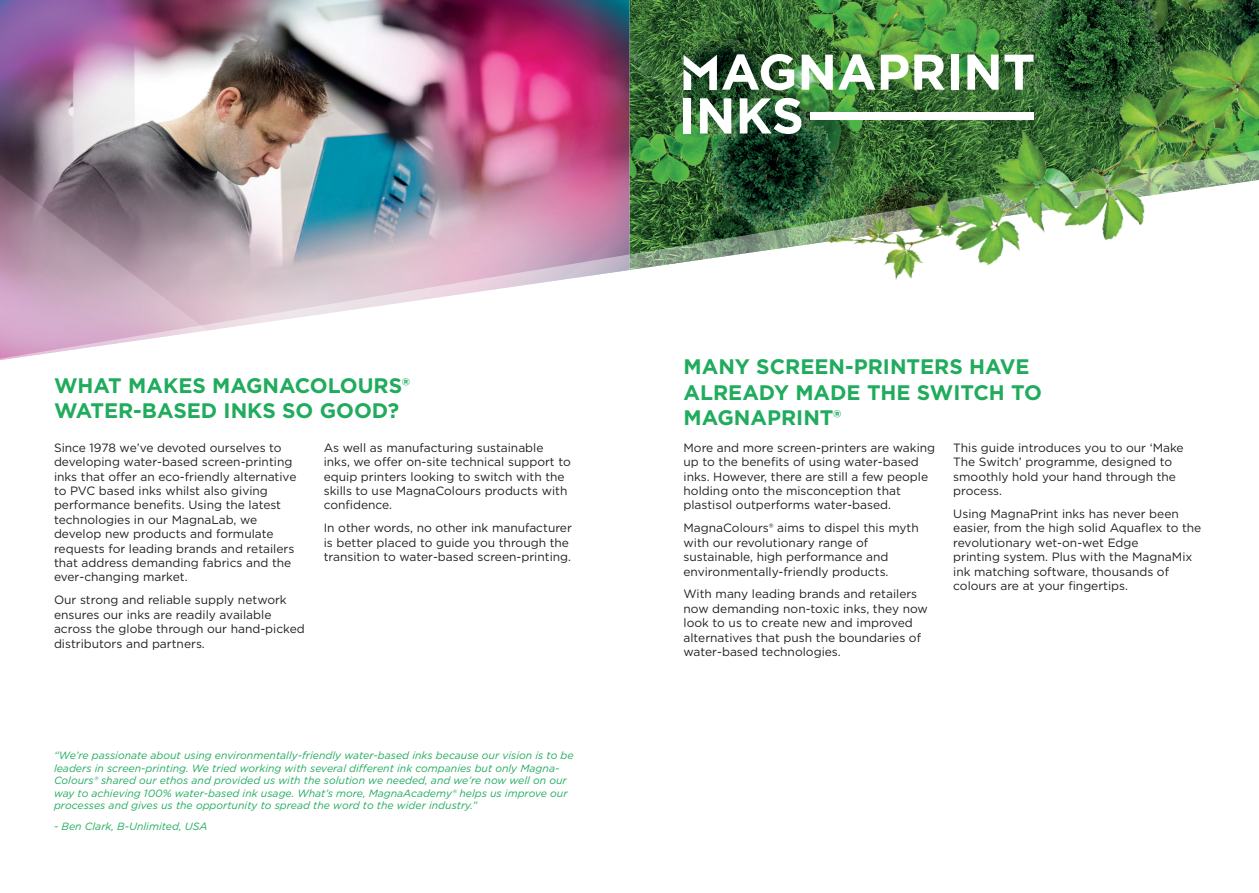
<style>
.page{position:relative;width:1259px;height:893px;background:#fff}
.page>*{position:absolute;margin:0;border:0;box-sizing:border-box;transform-origin:0 0}
.t1{font:700 21px/25.2px "Gotham";color:#20ab5d}
.t2{font:12px/14.4px "Gotham";color:#231f20}
.t3{font:italic 10.5px/12.6px "Gotham";color:#20ab5d}
</style>
<div class="page">
<img style="left:629px;top:0;width:194px;height:147px">
<img style="left:0;top:0;width:629px;height:254px">
<svg style="left:629px;top:147px;width:194px;height:123px;background:#4e7752"></svg>
<svg style="left:0;top:254px;width:629px;height:106px"></svg>
<img style="left:823px;top:0;width:436px;height:280px">
<svg style="left:683px;top:54px;width:111px;height:36px"></svg>
<svg style="left:801px;top:54px;width:74px;height:36px"></svg>
<svg style="left:881px;top:55px;width:27px;height:35px"></svg>
<svg style="left:914px;top:55px;width:30px;height:35px"></svg>
<div style="left:951px;top:55px;width:7px;height:35px;background:#fff"></div>
<svg style="left:967px;top:55px;width:31px;height:35px"></svg>
<svg style="left:1004px;top:55px;width:29px;height:35px"></svg>
<div style="left:683px;top:98px;width:8px;height:35px;background:#fff"></div>
<svg style="left:700px;top:98px;width:31px;height:35px"></svg>
<svg style="left:740px;top:98px;width:61px;height:36px"></svg>
<div style="left:810px;top:112px;width:223px;height:8px;background:#fff"></div>
<h1 class="t1" style="left:54px;top:373px;width:357px">WHAT MAKES MAGNACOLOURS®<br>WATER-BASED INKS SO GOOD?</h1>
<p class="t2" style="left:54px;top:440px;width:244px">Since 1978 we’ve devoted ourselves to developing water-based screen-printing inks that offer an eco-friendly alternative to PVC based inks whilst also giving performance benefits. Using the latest technologies in our MagnaLab, we develop new products and formulate requests for leading brands and retailers that address demanding fabrics and the ever-changing market.</p>
<p class="t2" style="left:54px;top:593px;width:252px">Our strong and reliable supply network ensures our inks are readily available across the globe through our hand-picked distributors and partners.</p>
<p class="t2" style="left:324px;top:440px;width:249px">As well as manufacturing sustainable inks, we offer on-site technical support to equip printers looking to switch with the skills to use MagnaColours products with confidence.</p>
<p class="t2" style="left:324px;top:521px;width:250px">In other words, no other ink manufacturer is better placed to guide you through the transition to water-based screen-printing.</p>
<p class="t3" style="left:54px;top:749px;width:521px">“We’re passionate about using environmentally-friendly water-based inks because our vision is to be leaders in screen-printing. We tried working with several different ink companies but only Magna-Colours® shared our ethos and provided us with the solution we needed, and we’re now well on our way to achieving 100% water-based ink usage. What’s more, MagnaAcademy® helps us improve our processes and gives us the opportunity to spread the word to the wider industry.”</p>
<p class="t3" style="left:54px;top:820px;width:155px">- Ben Clark, B-Unlimited, USA</p>
<h1 class="t1" style="left:683px;top:354px;width:360px">MANY SCREEN-PRINTERS HAVE<br>ALREADY MADE THE SWITCH TO<br>MAGNAPRINT®</h1>
<p class="t2" style="left:683px;top:440px;width:253px">More and more screen-printers are waking up to the benefits of using water-based inks. However, there are still a few people holding onto the misconception that plastisol outperforms water-based.</p>
<p class="t2" style="left:683px;top:521px;width:237px">MagnaColours® aims to dispel this myth with our revolutionary range of sustainable, high performance and environmentally-friendly products.</p>
<p class="t2" style="left:683px;top:587px;width:246px">With many leading brands and retailers now demanding non-toxic inks, they now look to us to create new and improved alternatives that push the boundaries of water-based technologies.</p>
<p class="t2" style="left:953px;top:440px;width:232px">This guide introduces you to our ‘Make<br>The Switch’ programme, designed to smoothly hold your hand through the process.</p>
<p class="t2" style="left:953px;top:506px;width:250px">Using MagnaPrint inks has never been easier, from the high solid Aquaflex to the revolutionary wet-on-wet Edge<br>printing system. Plus with the MagnaMix ink matching software, thousands of colours are at your fingertips.</p>
</div>
